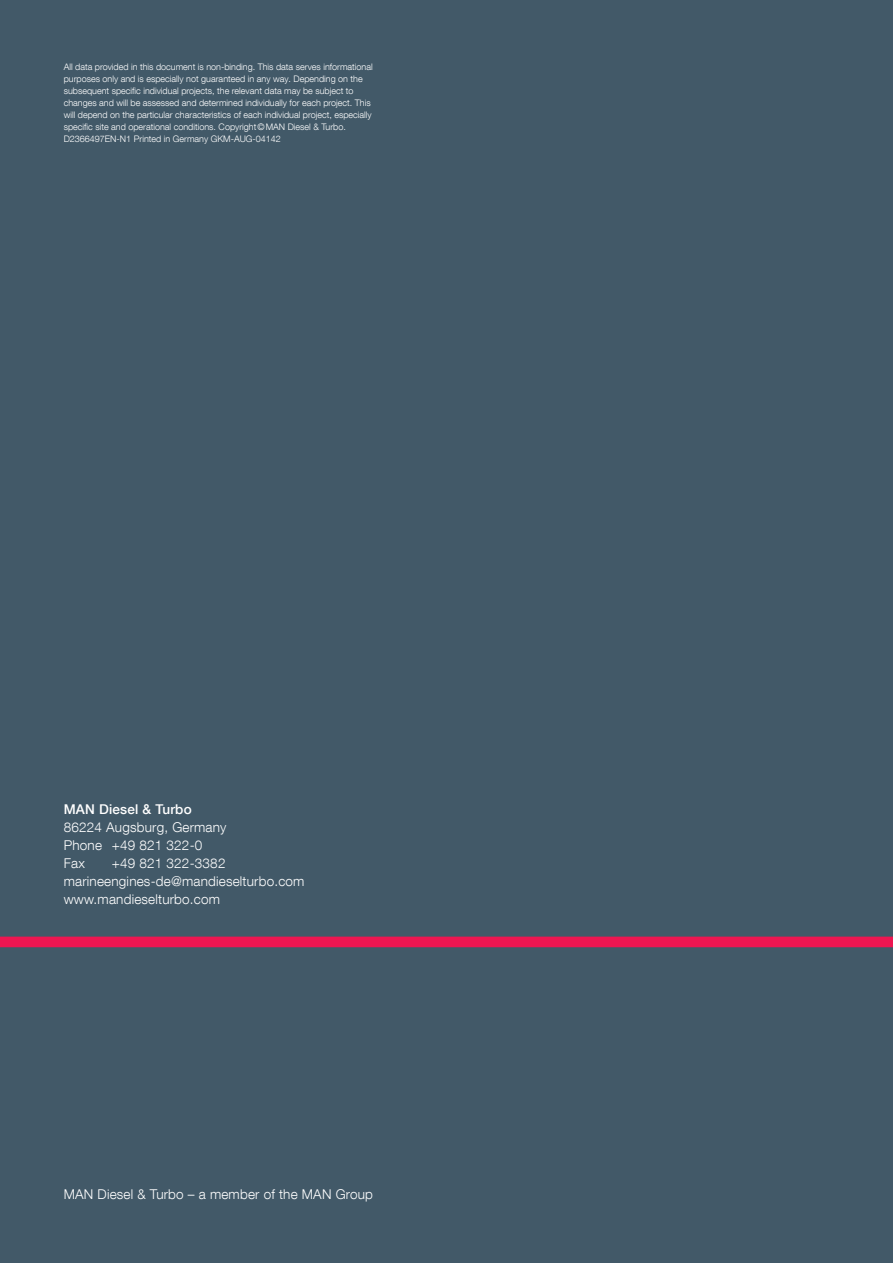
<style>
.page{position:relative;width:893px;height:1263px;background:#425968}
.page>*{position:absolute;margin:0;border:0;box-sizing:border-box;transform-origin:0 0}
.t1{font:300 13.5px/18px "MAN Helvetica Neue 45";letter-spacing:.015em;color:#fff}
.t2{font:500 13.5px "MAN Helvetica Neue 65";letter-spacing:.015em;color:#fff}
.t3{font:300 9px/12px "MAN Helvetica Neue 45";color:#fff}
</style>
<div class="page">
<div style="left:0;top:936px;width:893px;height:11px;background:#ed1651"></div>
<p class="t3" style="left:64px;top:61px;width:310px">All data provided in this document is non-binding. This data serves informational purposes only and is especially not guaranteed in any way. Depending on the subsequent specific individual projects, the relevant data may be subject to changes and will be assessed and determined individually for each project. This will depend on the particular characteristics of each individual project, especially specific site and operational conditions. Copyright©MAN Diesel &amp; Turbo.<br>D2366497EN-N1 Printed in Germany GKM-AUG-04142</p>
<h1 class="t2" style="left:64px;top:801px;width:129px">MAN Diesel &amp; Turbo</h1>
<h1 class="t1" style="left:64px;top:818px;width:164px">86224 Augsburg, Germany<br>Phone +49 821 322-0<br>Fax</h1>
<h1 class="t1" style="left:64px;top:854px;width:242px;text-indent:48px">+49 821 322-3382 marineengines-de@mandieselturbo.com www.mandieselturbo.com</h1>
<h1 class="t1" style="left:64px;top:1185px;width:311px">MAN Diesel &amp; Turbo – a member of the MAN Group</h1>
</div>
